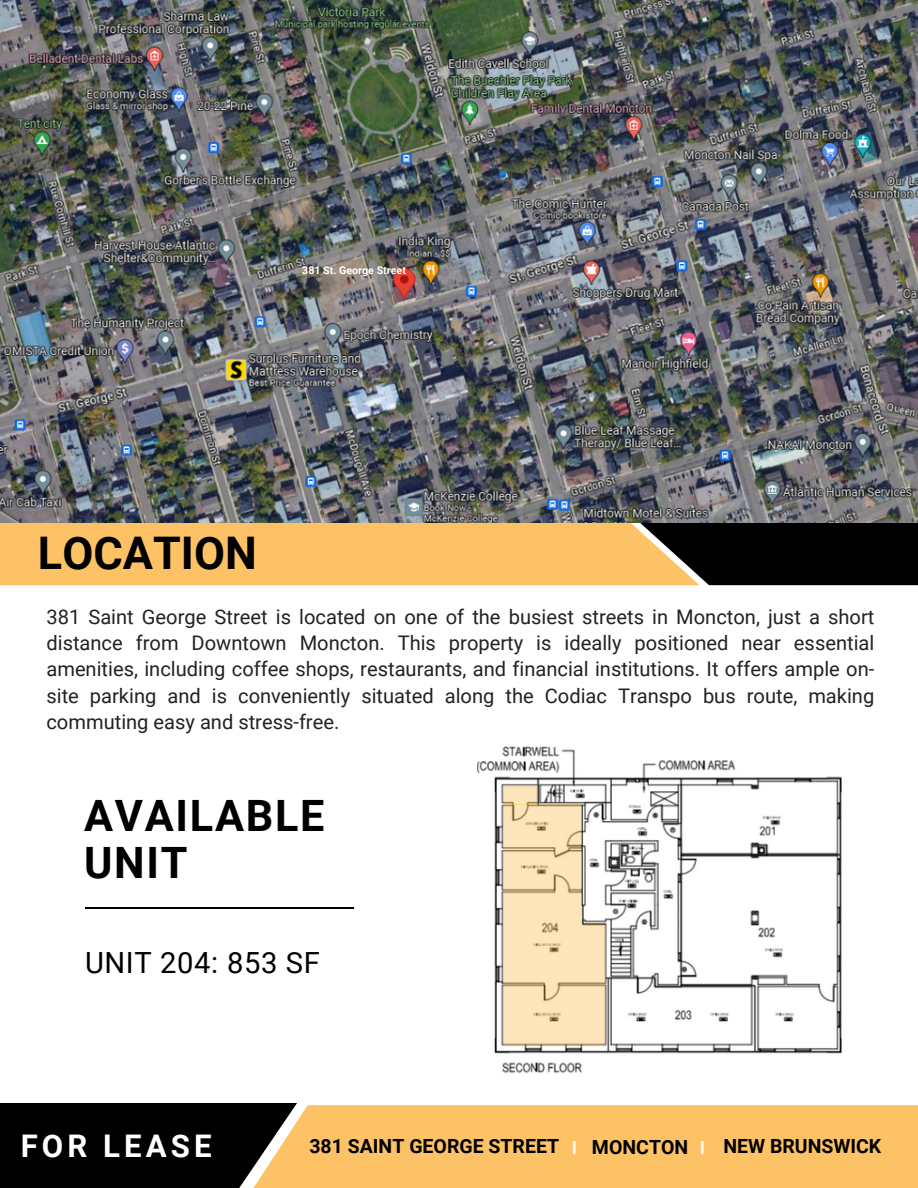
<style>
.page{position:relative;width:918px;height:1188px;background:#fff}
.page>*{position:absolute;margin:0;border:0;box-sizing:border-box;transform-origin:0 0}
.t1{font:700 45px "Roboto";color:#000}
.t2{font:700 43.2px/47px "Roboto";letter-spacing:.04em;color:#000}
.t3{font:700 31.2px "Roboto";letter-spacing:.13em;color:#fff}
.t4{font:29.1px "Roboto";letter-spacing:.02em;color:#000}
.t5{font:20.1px/26.4px "Roboto";color:#222;text-align:justify}
.t6{font:700 19.5px "Roboto";color:#000}
.t7{font:700 18px "Canva Sans";color:#fff}
.t8{font:700 10.65px "Roboto";color:#fff}
</style>
<div class="page">
<div style="left:239px;top:1105px;width:679px;height:83px;background:#fec266"></div>
<div style="left:0;top:1103px;width:297px;height:85px;background:#000"></div>
<div style="left:0;top:523px;width:640px;height:62px;background:#fec266"></div>
<div style="left:640px;top:523px;width:278px;height:62px;background:#000"></div>
<img style="left:0;top:0;width:918px;height:523px">
<hr style="left:85px;top:907px;width:269px;height:1px;background:#000">
<img style="left:478px;top:746px;width:364px;height:327px">
<svg style="left:503px;top:785px;width:35px;height:20px"></svg>
<svg style="left:503px;top:805px;width:78px;height:119px;fill:#fde5bc"></svg>
<svg style="left:503px;top:924px;width:103px;height:121px;fill:#fde5bc"></svg>
<h5 class="t8" style="left:302px;top:265px;width:105px">381 St. George Street</h5>
<h3 class="t1" style="left:38px;top:528px;width:220px">LOCATION</h3>
<h1 class="t5" style="left:46px;top:603px;width:829px">381 Saint George Street is located on one of the busiest streets in Moncton, just a short distance from Downtown Moncton. This property is ideally positioned near essential amenities, including coffee shops, restaurants, and financial institutions. It offers ample on&shy;site parking and is conveniently situated along the Codiac Transpo bus route, making commuting easy and stress-free.</h1>
<p class="t2" style="left:84px;top:793px;width:242px">AVAILABLE<br>UNIT</p>
<h5 class="t4" style="left:85px;top:946px;width:236px">UNIT 204: 853 SF</h5>
<p class="t3" style="left:21px;top:1128px;width:192px">FOR LEASE</p>
<h6 class="t6" style="left:309px;top:1135px;width:251px">381 SAINT GEORGE STREET</h6>
<h4 class="t7" style="left:571px;top:1134px;width:7px">I</h4>
<h1 class="t6" style="left:592px;top:1136px;width:98px">MONCTON</h1>
<p class="t7" style="left:700px;top:1134px;width:7px">I</p>
<h3 class="t6" style="left:723px;top:1134px;width:159px">NEW BRUNSWICK</h3>
</div>
